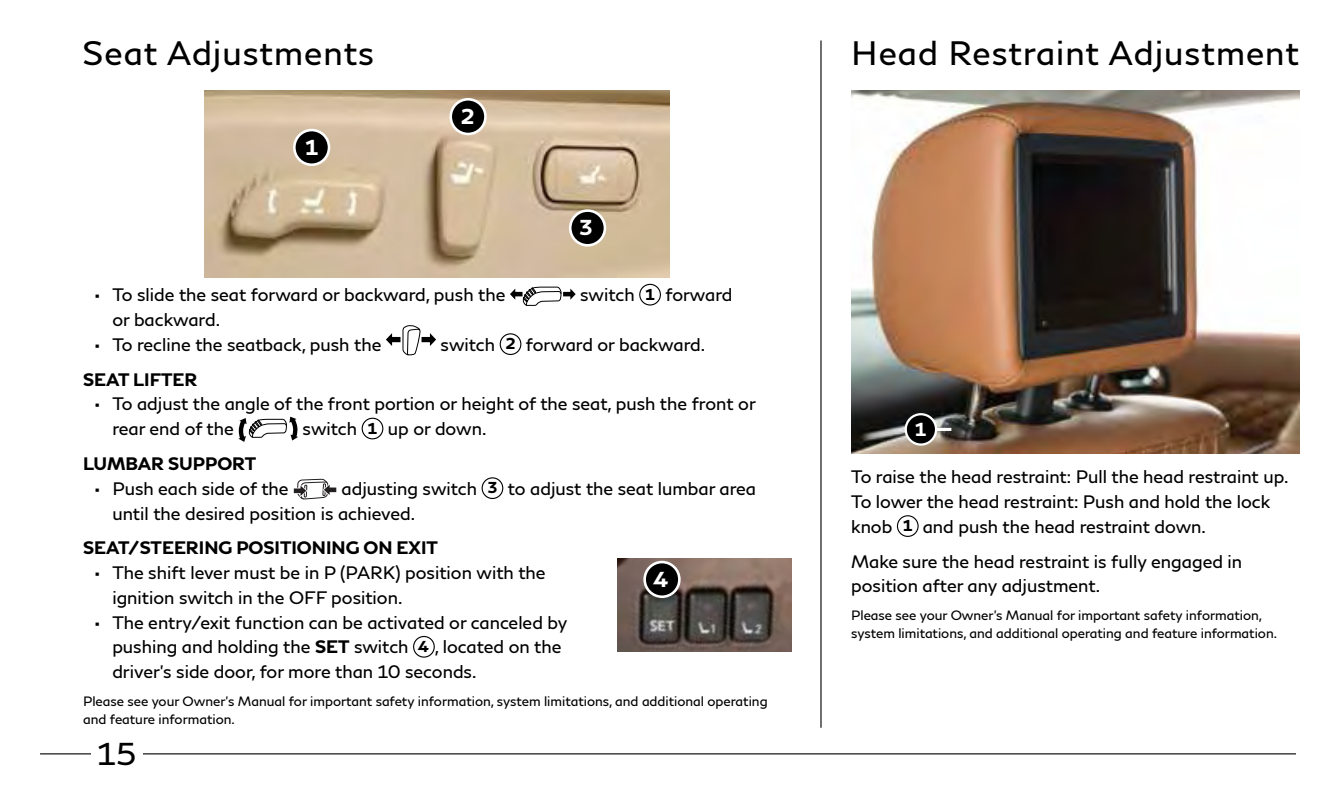
<style>
.page{position:relative;width:1337px;height:810px;background:#fff}
.page>*{position:absolute;margin:0;border:0;box-sizing:border-box;transform-origin:0 0}
.t1{font:33.75px "Infiniti Brand";letter-spacing:.03em;color:#000}
.t2{font:31.5px "Infiniti Brand";color:#000}
.t3{font:700 21.6px "Infiniti Brand";color:#fff}
.t4{font:700 18.9px "Infiniti Brand";color:#fff}
.t5{font:18px/24.8px "Infiniti Brand";color:#000}
.t6{font:700 18px "Infiniti Brand";color:#000}
.t7{font:13.5px/18px "Infiniti Brand";color:#000}
.s1{font-weight:700;font-size:15.75px}
.s2{font-weight:700}
</style>
<div class="page">
<hr style="left:40px;top:753px;width:1256px;height:1px;background:#000">
<div style="left:91px;top:728px;width:51px;height:51px;background:#fff"></div>
<svg style="left:510px;top:287px;width:65px;height:19px"></svg>
<div style="left:639px;top:284px;width:22px;height:22px;border:1px solid #000;border-radius:50%"></div>
<svg style="left:386px;top:325px;width:50px;height:30px"></svg>
<div style="left:500px;top:333px;width:21px;height:22px;border:1px solid #000;border-radius:50%"></div>
<svg style="left:238px;top:417px;width:60px;height:25px"></svg>
<div style="left:362px;top:418px;width:21px;height:21px;border:1px solid #000;border-radius:50%"></div>
<svg style="left:293px;top:479px;width:44px;height:20px"></svg>
<div style="left:481px;top:477px;width:22px;height:22px;border:1px solid #000;border-radius:50%"></div>
<div style="left:413px;top:636px;width:22px;height:22px;border:1px solid #000;border-radius:50%"></div>
<img style="left:205px;top:90px;width:464px;height:187px">
<div style="left:451px;top:99px;width:34px;height:35px;background:#000;border-radius:50%"></div>
<div style="left:449px;top:98px;width:38px;height:37px;border:3px solid #fff;border-radius:50%"></div>
<div style="left:570px;top:211px;width:35px;height:34px;background:#000;border-radius:50%"></div>
<div style="left:569px;top:209px;width:37px;height:38px;border:3px solid #fff;border-radius:50%"></div>
<div style="left:294px;top:130px;width:35px;height:35px;background:#000;border-radius:50%"></div>
<div style="left:293px;top:129px;width:37px;height:37px;border:3px solid #fff;border-radius:50%"></div>
<img style="left:617px;top:559px;width:174px;height:93px">
<hr style="left:820px;top:41px;width:1px;height:687px;background:#000">
<div style="left:644px;top:562px;width:35px;height:35px;background:#000;border-radius:50%"></div>
<div style="left:643px;top:561px;width:37px;height:37px;border:3px solid #fff;border-radius:50%"></div>
<div style="left:897px;top:515px;width:21px;height:22px;border:1px solid #000;border-radius:50%"></div>
<img style="left:851px;top:91px;width:448px;height:363px">
<hr style="left:911px;top:428px;width:40px;height:3px;background:#fff">
<div style="left:905px;top:414px;width:31px;height:31px;background:#000;border-radius:50%"></div>
<div style="left:904px;top:413px;width:33px;height:33px;border:2px solid #fff;border-radius:50%"></div>
<h1 class="t1" style="left:83px;top:27px;width:293px">Seat Adjustments</h1>
<p class="t3" style="left:305px;top:129px;width:14px">1</p>
<p class="t3" style="left:461px;top:98px;width:15px">2</p>
<p class="t3" style="left:579px;top:210px;width:15px">3</p>
<p class="t5" style="left:94px;top:281px;width:412px"><span class="s1">•</span> To slide the seat forward or backward, push the</p>
<p class="t5" style="left:580px;top:281px;width:154px">switch <span class="s1">1</span> forward</p>
<p class="t5" style="left:112px;top:306px;width:109px">or backward.</p>
<p class="t5" style="left:94px;top:331px;width:288px"><span class="s1">•</span> To recline the seatback, push the</p>
<p class="t5" style="left:440px;top:331px;width:266px">switch <span class="s1">2</span> forward or backward.</p>
<p class="t6" style="left:83px;top:364px;width:116px">SEAT LIFTER</p>
<p class="t5" style="left:112px;top:390px;width:645px;text-indent:-18px"><span class="s1">•</span> To adjust the angle of the front portion or height of the seat, push the front or rear end of the</p>
<p class="t5" style="left:303px;top:415px;width:185px">switch <span class="s1">1</span> up or down.</p>
<p class="t6" style="left:83px;top:449px;width:175px">LUMBAR SUPPORT</p>
<p class="t5" style="left:94px;top:475px;width:196px"><span class="s1">•</span> Push each side of the</p>
<p class="t5" style="left:112px;top:475px;width:645px;text-indent:229px">adjusting switch <span class="s1">3</span> to adjust the seat lumbar area until the desired position is achieved.</p>
<p class="t6" style="left:83px;top:533px;width:356px">SEAT/STEERING POSITIONING ON EXIT</p>
<p class="t5" style="left:112px;top:559px;width:435px;text-indent:-18px"><span class="s1">•</span> The shift lever must be in P (PARK) position with the ignition switch in the OFF position.</p>
<p class="t5" style="left:112px;top:608px;width:456px;text-indent:-18px"><span class="s1">•</span> The entry/exit function can be activated or canceled by pushing and holding the <span class="s2">SET</span> switch <span class="s1">4</span> , located on the driver’s side door, for more than 10 seconds.</p>
<p class="t7" style="left:83px;top:691px;width:686px">Please see your Owner’s Manual for important safety information, system limitations, and additional operating and feature information.</p>
<p class="t3" style="left:653px;top:561px;width:17px">4</p>
<h2 class="t2" style="left:98px;top:730px;width:40px">15</h2>
<h1 class="t1" style="left:851px;top:27px;width:449px">Head Restraint Adjustment</h1>
<p class="t4" style="left:915px;top:413px;width:12px">1</p>
<p class="t5" style="left:851px;top:463px;width:439px">To raise the head restraint: Pull the head restraint up.<br>To lower the head restraint: Push and hold the lock knob <span class="s1">1</span> and push the head restraint down.</p>
<p class="t5" style="left:851px;top:547px;width:392px">Make sure the head restraint is fully engaged in position after any adjustment.</p>
<p class="t7" style="left:851px;top:606px;width:427px">Please see your Owner’s Manual for important safety information, system limitations, and additional operating and feature information.</p>
</div>
